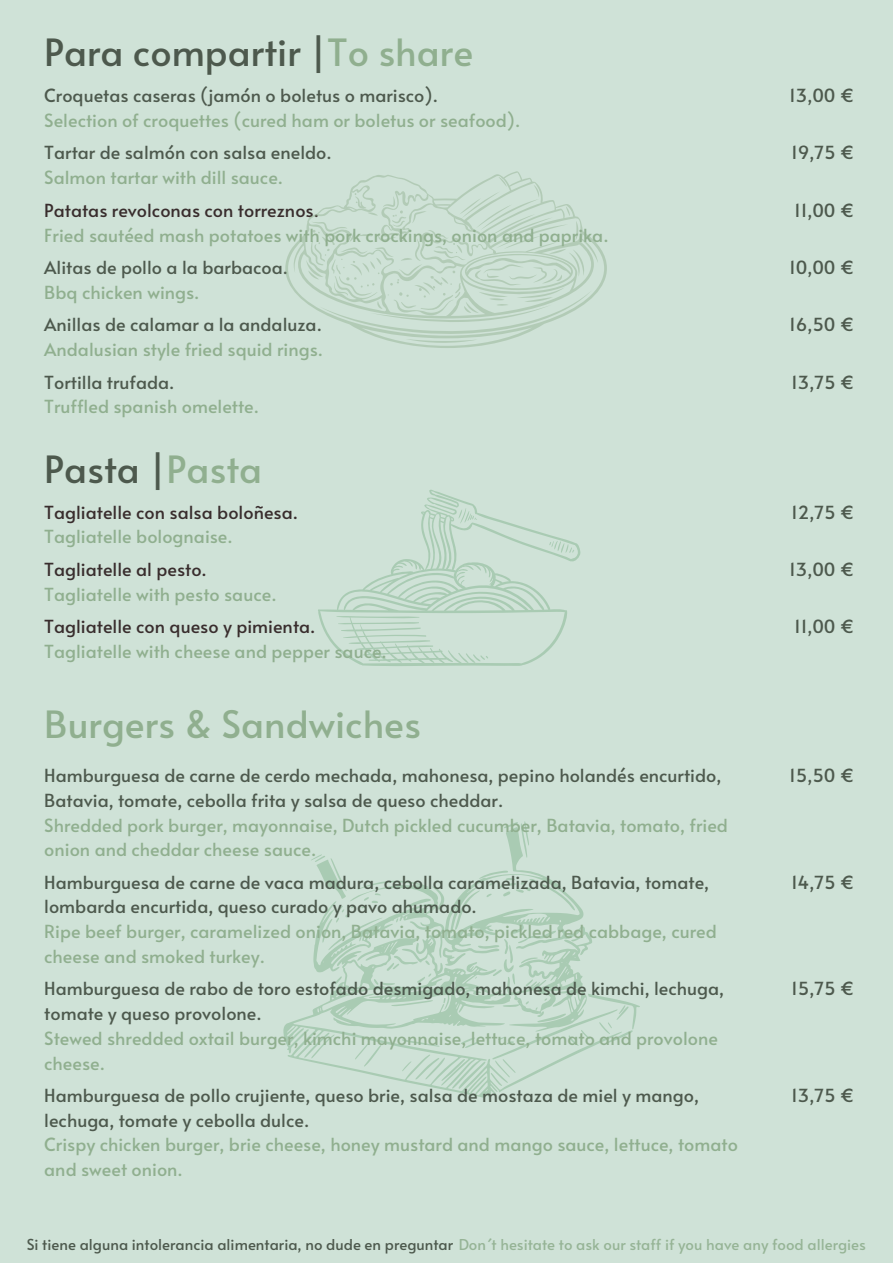
<style>
.page{position:relative;width:893px;height:1264px;background:#fff}
.page>*{position:absolute;margin:0;border:0;box-sizing:border-box;transform-origin:0 0}
.t1{font:37.5px "Alata";color:#4d594d}
.t2{font:37.5px "Alata";color:#90af8f}
.t3{font:18px/24.8px "Alata";color:#90af8f}
.t4{font:18px/24.8px "Alata";color:#4d594d}
.t5{font:18px "Alata";color:#392d2d}
.t6{font:15px "Alata";color:#4d594d}
.s1{color:#90af8f}
</style>
<div class="page">
<div style="left:0;top:0;width:892px;height:1262px;background:#cfe2d7"></div>
<svg style="left:285px;top:171px;width:322px;height:177px"></svg>
<svg style="left:306px;top:177px;width:285px;height:166px"></svg>
<svg style="left:318px;top:490px;width:262px;height:176px"></svg>
<svg style="left:458px;top:508px;width:19px;height:15px"></svg>
<svg style="left:549px;top:540px;width:25px;height:13px"></svg>
<svg style="left:455px;top:563px;width:39px;height:24px"></svg>
<svg style="left:391px;top:560px;width:31px;height:14px"></svg>
<svg style="left:336px;top:616px;width:152px;height:47px"></svg>
<svg style="left:283px;top:857px;width:309px;height:240px"></svg>
<svg style="left:504px;top:821px;width:25px;height:36px"></svg>
<svg style="left:311px;top:854px;width:133px;height:131px"></svg>
<svg style="left:304px;top:1032px;width:30px;height:26px"></svg>
<svg style="left:355px;top:1043px;width:26px;height:23px"></svg>
<svg style="left:391px;top:993px;width:249px;height:95px"></svg>
<svg style="left:451px;top:870px;width:124px;height:116px"></svg>
<h1 class="t1" style="left:44px;top:25px;width:430px">Para compartir |<span class="s1">To share</span></h1>
<p class="t4" style="left:44px;top:82px;width:395px">Croquetas caseras (jamón o boletus o marisco).</p>
<p class="t3" style="left:44px;top:107px;width:477px">Selection of croquettes (cured ham or boletus or seafood).</p>
<p class="t4" style="left:44px;top:139px;width:289px">Tartar de salmón con salsa eneldo.</p>
<p class="t3" style="left:44px;top:164px;width:240px">Salmon tartar with dill sauce.</p>
<p class="t5" style="left:44px;top:197px;width:276px">Patatas revolconas con torreznos.</p>
<p class="t3" style="left:44px;top:222px;width:565px">Fried sautéed mash potatoes with pork crockings, onion and paprika.</p>
<p class="t4" style="left:44px;top:254px;width:245px">Alitas de pollo a la barbacoa.</p>
<p class="t3" style="left:44px;top:279px;width:157px">Bbq chicken wings.</p>
<p class="t4" style="left:44px;top:311px;width:279px">Anillas de calamar a la andaluza.</p>
<p class="t3" style="left:44px;top:336px;width:280px">Andalusian style fried squid rings.</p>
<p class="t4" style="left:44px;top:369px;width:132px">Tortilla trufada.</p>
<p class="t3" style="left:44px;top:393px;width:216px">Truffled spanish omelette.</p>
<h1 class="t1" style="left:44px;top:441px;width:219px">Pasta |<span class="s1">Pasta</span></h1>
<p class="t5" style="left:44px;top:499px;width:255px">Tagliatelle con salsa boloñesa.</p>
<p class="t3" style="left:44px;top:523px;width:190px">Tagliatelle bolognaise.</p>
<p class="t5" style="left:44px;top:556px;width:164px">Tagliatelle al pesto.</p>
<p class="t3" style="left:44px;top:581px;width:234px">Tagliatelle with pesto sauce.</p>
<p class="t5" style="left:44px;top:613px;width:273px">Tagliatelle con queso y pimienta.</p>
<p class="t3" style="left:44px;top:638px;width:344px">Tagliatelle with cheese and pepper sauce.</p>
<h1 class="t2" style="left:44px;top:697px;width:378px">Burgers &amp; Sandwiches</h1>
<p class="t4" style="left:44px;top:762px;width:678px">Hamburguesa de carne de cerdo mechada, mahonesa, pepino holandés encurtido,<br>Batavia, tomate, cebolla frita y salsa de queso cheddar.</p>
<p class="t3" style="left:44px;top:811px;width:685px">Shredded pork burger, mayonnaise, Dutch pickled cucumber, Batavia, tomato, fried onion and cheddar cheese sauce.</p>
<p class="t4" style="left:44px;top:869px;width:666px">Hamburguesa de carne de vaca madura, cebolla caramelizada, Batavia, tomate, lombarda encurtida, queso curado y pavo ahumado.</p>
<p class="t3" style="left:44px;top:918px;width:674px">Ripe beef burger, caramelized onion, Batavia, tomato, pickled red cabbage, cured cheese and smoked turkey.</p>
<p class="t4" style="left:44px;top:975px;width:681px">Hamburguesa de rabo de toro estofado desmigado, mahonesa de kimchi, lechuga, tomate y queso provolone.</p>
<p class="t3" style="left:44px;top:1025px;width:675px">Stewed shredded oxtail burger, kimchi mayonnaise, lettuce, tomato and provolone cheese.</p>
<p class="t4" style="left:44px;top:1082px;width:656px">Hamburguesa de pollo crujiente, queso brie, salsa de mostaza de miel y mango, lechuga, tomate y cebolla dulce.</p>
<p class="t3" style="left:44px;top:1131px;width:695px">Crispy chicken burger, brie cheese, honey mustard and mango sauce, lettuce, tomato and sweet onion.</p>
<p class="t4" style="left:789px;top:82px;width:67px">13,00 €</p>
<p class="t4" style="left:791px;top:139px;width:65px">19,75 €</p>
<p class="t4" style="left:794px;top:197px;width:62px">11,00 €</p>
<p class="t4" style="left:789px;top:254px;width:67px">10,00 €</p>
<p class="t4" style="left:789px;top:311px;width:67px">16,50 €</p>
<p class="t4" style="left:791px;top:369px;width:65px">13,75 €</p>
<p class="t4" style="left:791px;top:499px;width:65px">12,75 €</p>
<p class="t4" style="left:789px;top:556px;width:67px">13,00 €</p>
<p class="t4" style="left:794px;top:613px;width:62px">11,00 €</p>
<p class="t4" style="left:789px;top:762px;width:67px">15,50 €</p>
<p class="t4" style="left:791px;top:869px;width:65px">14,75 €</p>
<p class="t4" style="left:791px;top:975px;width:65px">15,75 €</p>
<p class="t4" style="left:791px;top:1082px;width:65px">13,75 €</p>
<p class="t6" style="left:27px;top:1232px;width:840px">Si tiene alguna intolerancia alimentaria, no dude en preguntar <span class="s1">Don´t hesitate to ask our staff if you have any food allergies</span></p>
</div>
